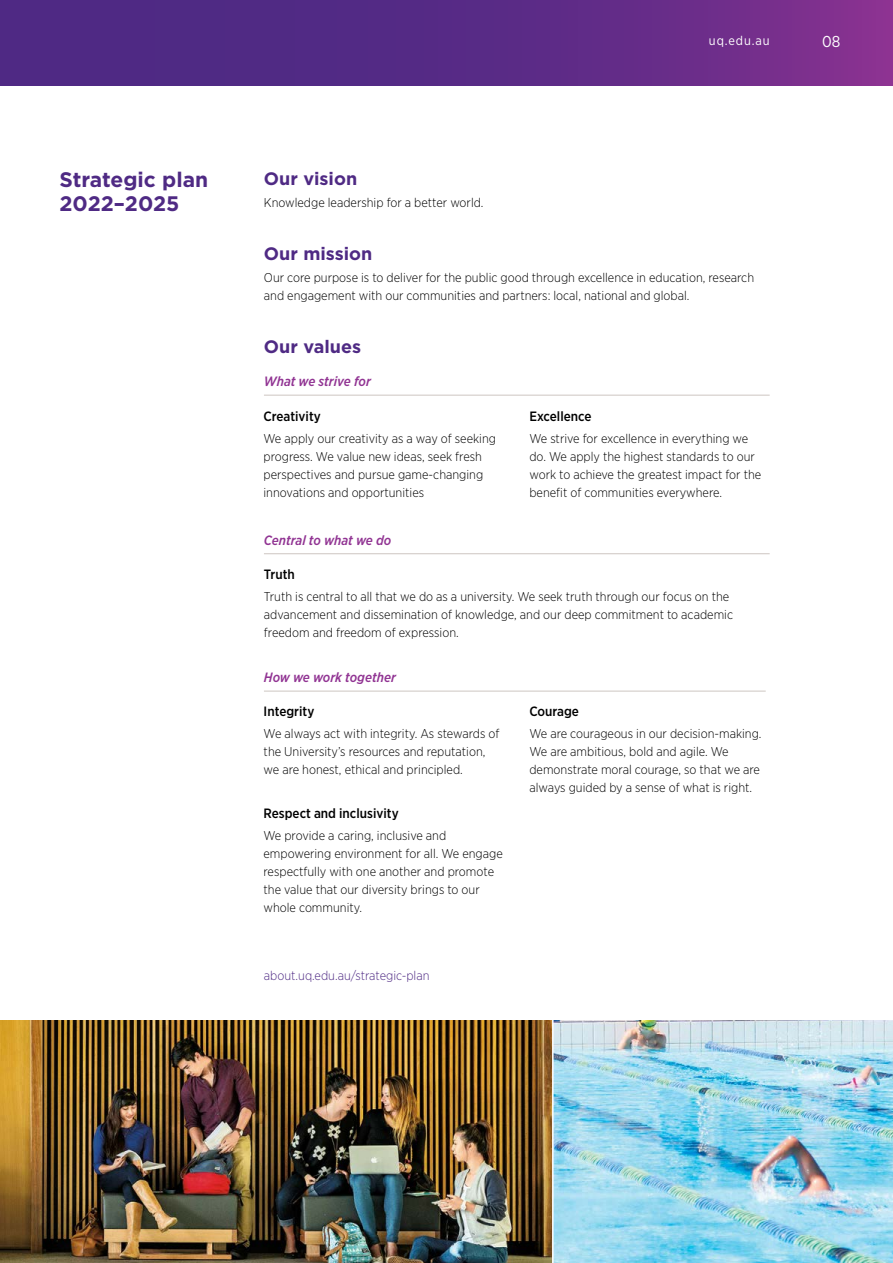
<style>
.page{position:relative;width:893px;height:1263px;background:#fff}
.page>*{position:absolute;margin:0;border:0;box-sizing:border-box;transform-origin:0 0}
.t1{font:700 21px/24px "Gotham";color:#4f2a84}
.t2{font:700 18px "Gotham";color:#4f2a84}
.t3{font:15.75px "Gotham Narrow";color:#fff}
.t4{font:500 13.5px "Gotham Narrow";color:#000}
.t5{font:italic 500 13.5px "Gotham Narrow";color:#913493}
.t6{font:300 12.75px/18px "Gotham Narrow";color:#000}
.t7{font:300 12.75px "Gotham Narrow";color:#4f2a84}
.t8{font:12.75px "Gotham Narrow";letter-spacing:.07em;color:#fff}
</style>
<div class="page">
<svg style="left:0;top:0;width:893px;height:85px;background:#5e2b87"></svg>
<img style="left:0;top:1020px;width:552px;height:243px">
<hr style="left:264px;top:395px;width:506px;height:1px;background:#cdc6c1">
<img style="left:554px;top:1020px;width:339px;height:243px">
<hr style="left:264px;top:553px;width:506px;height:1px;background:#cdc6c1">
<hr style="left:264px;top:691px;width:502px;height:1px;background:#cdc6c1">
<p class="t8" style="left:709px;top:33px;width:62px">uq.edu.au</p>
<p class="t3" style="left:822px;top:32px;width:20px">08</p>
<h1 class="t1" style="left:60px;top:167px;width:150px">Strategic plan<br>2022–2025</h1>
<h2 class="t2" style="left:264px;top:166px;width:95px">Our vision</h2>
<p class="t6" style="left:264px;top:193px;width:221px">Knowledge leadership for a better world.</p>
<h2 class="t2" style="left:264px;top:241px;width:110px">Our mission</h2>
<p class="t6" style="left:264px;top:268px;width:492px">Our core purpose is to deliver for the public good through excellence in education, research and engagement with our communities and partners: local, national and global.</p>
<h2 class="t2" style="left:264px;top:334px;width:99px">Our values</h2>
<p class="t5" style="left:264px;top:373px;width:108px">What we strive for</p>
<p class="t4" style="left:263px;top:407px;width:59px">Creativity</p>
<p class="t6" style="left:263px;top:429px;width:234px">We apply our creativity as a way of seeking progress. We value new ideas, seek fresh perspectives and pursue game-changing innovations and opportunities</p>
<p class="t4" style="left:529px;top:407px;width:64px">Excellence</p>
<p class="t6" style="left:529px;top:429px;width:233px">We strive for excellence in everything we do. We apply the highest standards to our work to achieve the greatest impact for the benefit of communities everywhere.</p>
<p class="t5" style="left:264px;top:532px;width:129px">Central to what we do</p>
<p class="t4" style="left:264px;top:566px;width:32px">Truth</p>
<p class="t6" style="left:264px;top:587px;width:471px">Truth is central to all that we do as a university. We seek truth through our focus on the advancement and dissemination of knowledge, and our deep commitment to academic freedom and freedom of expression.</p>
<p class="t5" style="left:264px;top:669px;width:133px">How we work together</p>
<p class="t4" style="left:264px;top:703px;width:52px">Integrity</p>
<p class="t6" style="left:264px;top:724px;width:237px">We always act with integrity. As stewards of the University’s resources and reputation, we are honest, ethical and principled.</p>
<p class="t4" style="left:529px;top:702px;width:51px">Courage</p>
<p class="t6" style="left:529px;top:724px;width:234px">We are courageous in our decision-making.<br>We are ambitious, bold and agile. We demonstrate moral courage, so that we are always guided by a sense of what is right.</p>
<p class="t4" style="left:263px;top:804px;width:137px">Respect and inclusivity</p>
<p class="t6" style="left:263px;top:826px;width:241px">We provide a caring, inclusive and empowering environment for all. We engage respectfully with one another and promote the value that our diversity brings to our whole community.</p>
<p class="t7" style="left:264px;top:967px;width:167px">about.uq.edu.au/strategic-plan</p>
</div>
